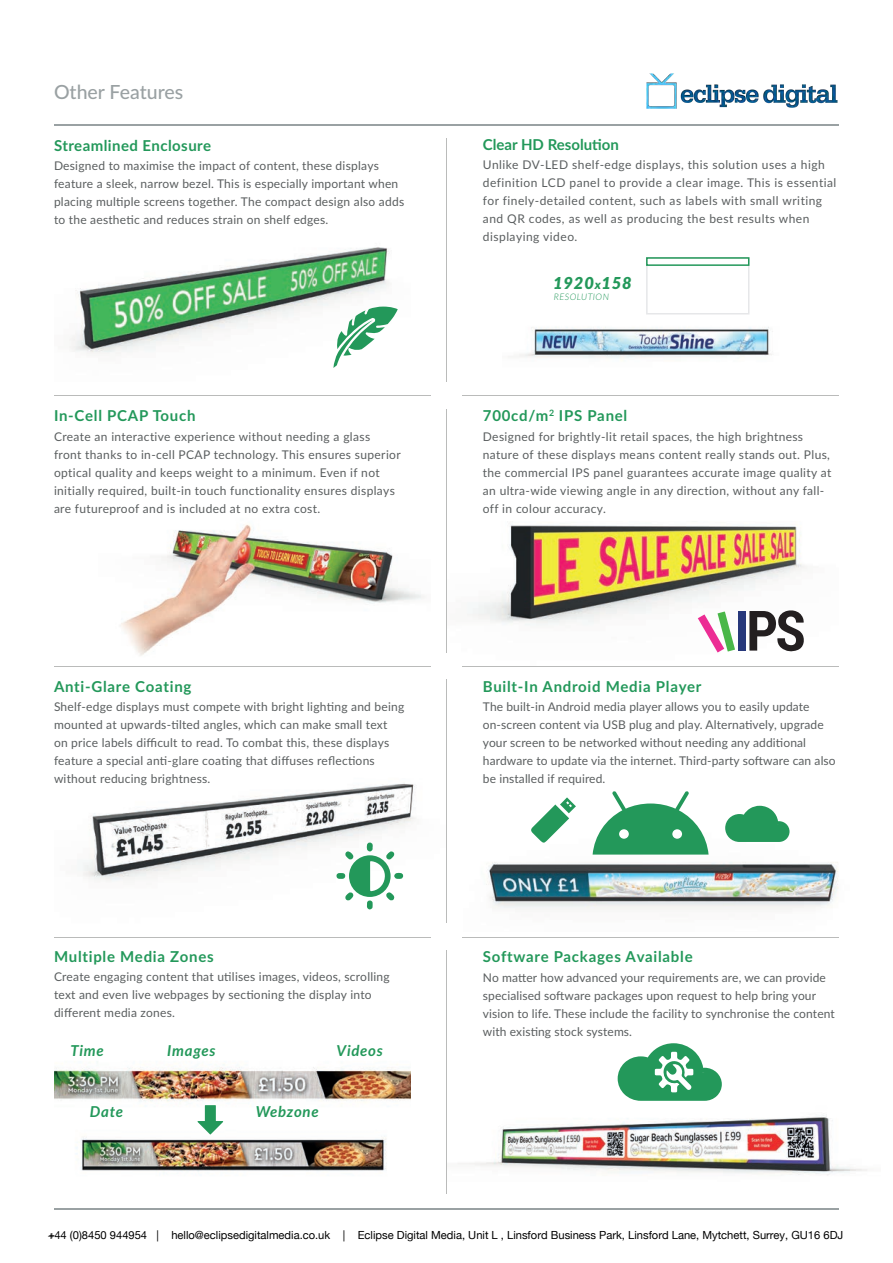
<style>
.page{position:relative;width:893px;height:1263px;background:#fff}
.page>*{position:absolute;margin:0;border:0;box-sizing:border-box;transform-origin:0 0}
.t1{font:500 19.5px "Lato";color:#9aa1a3}
.t2{font:italic 900 16.5px "Lato";letter-spacing:.05em;color:#23985a}
.t3{font:700 15px "Lato";letter-spacing:.05em;color:#23985a}
.t4{font:italic 700 15px "Lato";letter-spacing:.05em;color:#23985a}
.t5{font:700 15px "Lato";letter-spacing:.03em;color:#23985a}
.t6{font:700 15px "Lato";color:#23985a}
.t7{font:12px/18px "Lato";letter-spacing:.02em;color:#5a5e5f}
.t8{font:12px/18px "Lato";letter-spacing:.04em;color:#5a5e5f}
.t9{font:11.1px "Helvetica Neue";color:#000}
.t10{font:italic 300 9px "Lato";letter-spacing:.05em;color:#23985a}
.s1{font-size:12px}
.s2{font-family:"Microsoft Tai Le"}
</style>
<div class="page">
<img style="left:458px;top:1075px;width:410px;height:101px">
<img style="left:486px;top:805px;width:353px;height:105px">
<img style="left:82px;top:783px;width:334px;height:127px">
<img style="left:467px;top:524px;width:340px;height:129px">
<img style="left:120px;top:524px;width:305px;height:132px">
<img style="left:519px;top:257px;width:254px;height:103px">
<img style="left:69px;top:247px;width:320px;height:107px">
<img style="left:54px;top:1064px;width:356px;height:108px">
<hr style="left:54px;top:124px;width:785px;height:2px;background:#9aa1a3">
<hr style="left:54px;top:1208px;width:785px;height:1px;background:#9aa1a3">
<hr style="left:54px;top:666px;width:377px;height:1px;background:#babbba">
<hr style="left:54px;top:937px;width:377px;height:1px;background:#babbba">
<hr style="left:54px;top:395px;width:377px;height:1px;background:#babbba">
<hr style="left:462px;top:666px;width:377px;height:1px;background:#babbba">
<hr style="left:462px;top:937px;width:377px;height:1px;background:#babbba">
<hr style="left:462px;top:395px;width:377px;height:1px;background:#babbba">
<hr style="left:446px;top:139px;width:1px;height:243px;background:#babbba">
<hr style="left:446px;top:409px;width:1px;height:244px;background:#babbba">
<hr style="left:446px;top:680px;width:1px;height:243px;background:#babbba">
<hr style="left:446px;top:950px;width:1px;height:244px;background:#babbba">
<svg style="left:197px;top:1105px;width:26px;height:29px"></svg>
<div style="left:646px;top:257px;width:103px;height:57px;background:#fff;border:2px solid #e6e7e9"></div>
<div style="left:646px;top:257px;width:103px;height:9px;border:2px solid #23985a"></div>
<svg style="left:593px;top:791px;width:116px;height:63px"></svg>
<svg style="left:725px;top:806px;width:64px;height:36px"></svg>
<svg style="left:531px;top:797px;width:45px;height:45px"></svg>
<svg style="left:336px;top:842px;width:67px;height:67px"></svg>
<svg style="left:618px;top:1043px;width:104px;height:58px"></svg>
<svg style="left:749px;top:610px;width:55px;height:42px"></svg>
<div style="left:738px;top:611px;width:7px;height:39px;background:#27387b"></div>
<svg style="left:698px;top:611px;width:37px;height:41px"></svg>
<svg style="left:333px;top:307px;width:65px;height:61px"></svg>
<img style="left:646px;top:73px;width:192px;height:36px">
<h1 class="t1" style="left:54px;top:77px;width:131px">Other Features</h1>
<p class="t5" style="left:54px;top:134px;width:159px">Streamlined Enclosure</p>
<p class="t7" style="left:54px;top:156px;width:352px">Designed to maximise the impact of content, these displays feature a sleek, narrow bezel. This is especially important when placing multiple screens together. The compact design also adds to the aesthetic and reduces strain on shelf edges.</p>
<p class="t3" style="left:54px;top:405px;width:143px">In-Cell PCAP Touch</p>
<p class="t7" style="left:54px;top:427px;width:348px">Create an interactive experience without needing a glass<br>front thanks to in-cell PCAP technology. This ensures superior optical quality and keeps weight to a minimum. Even if not initially required, built-in touch functionality ensures displays are futureproof and is included at no extra cost.</p>
<p class="t3" style="left:54px;top:675px;width:139px">Anti-Glare Coating</p>
<p class="t7" style="left:54px;top:697px;width:352px">Shelf-edge displays must compete with bright lighting and being mounted at upwards-tilted angles, which can make small text<br>on price labels difficult to read. To combat this, these displays feature a special anti-glare coating that diffuses reflections without reducing brightness.</p>
<p class="t3" style="left:54px;top:946px;width:161px">Multiple Media Zones</p>
<p class="t7" style="left:54px;top:967px;width:337px">Create engaging content that utilises images, videos, scrolling text and even live webpages by sectioning the display into different media zones.</p>
<p class="t4" style="left:70px;top:1039px;width:35px">Time</p>
<p class="t4" style="left:90px;top:1101px;width:35px">Date</p>
<p class="t4" style="left:167px;top:1039px;width:50px">Images</p>
<p class="t4" style="left:336px;top:1039px;width:48px">Videos</p>
<p class="t4" style="left:256px;top:1101px;width:65px">Webzone</p>
<p class="t6" style="left:483px;top:134px;width:138px">Clear HD Resolution</p>
<p class="t8" style="left:483px;top:156px;width:355px">Unlike DV-LED shelf-edge displays, this solution uses a high definition LCD panel to provide a clear image. This is essential for finely-detailed content, such as labels with small writing and QR codes, as well as producing the best results when displaying video.</p>
<h2 class="t2" style="left:553px;top:271px;width:80px">1920<span class="s1">x</span>158</h2>
<p class="t10" style="left:554px;top:291px;width:57px">RESOLUTION</p>
<p class="t3" style="left:483px;top:405px;width:146px">700cd/m<sup>2</sup> IPS Panel</p>
<p class="t7" style="left:483px;top:427px;width:350px">Designed for brightly-lit retail spaces, the high brightness nature of these displays means content really stands out. Plus, the commercial IPS panel guarantees accurate image quality at an ultra-wide viewing angle in any direction, without any fall&shy;off in colour accuracy.</p>
<p class="t3" style="left:483px;top:675px;width:220px">Built-In Android Media Player</p>
<p class="t7" style="left:483px;top:697px;width:354px">The built-in Android media player allows you to easily update on-screen content via USB plug and play. Alternatively, upgrade your screen to be networked without needing any additional hardware to update via the internet. Third-party software can also be installed if required.</p>
<p class="t3" style="left:483px;top:946px;width:211px">Software Packages Available</p>
<p class="t7" style="left:483px;top:968px;width:353px">No matter how advanced your requirements are, we can provide specialised software packages upon request to help bring your vision to life. These include the facility to synchronise the content with existing stock systems.</p>
<p class="t9" style="left:48px;top:1227px;width:298px"><span class="s2">+</span>44 (0)8450 944954 | hello@eclipsedigitalmedia.co.uk |</p>
<p class="t9" style="left:358px;top:1227px;width:487px">Eclipse Digital Media, Unit L , Linsford Business Park, Linsford Lane, Mytchett, Surrey, GU16 6DJ</p>
</div>
